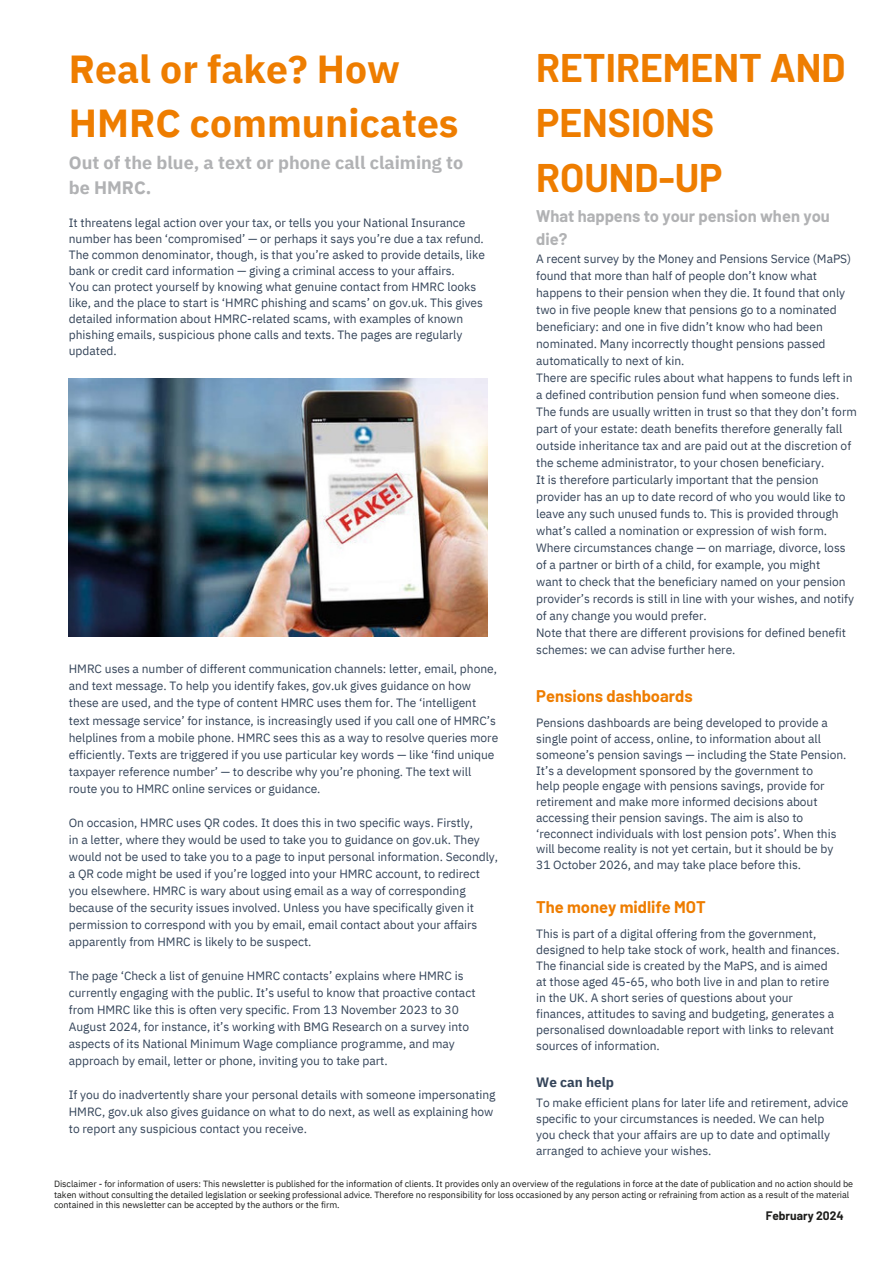
<style>
.page{position:relative;width:894px;height:1264px;background:#fff}
.page>*{position:absolute;margin:0;border:0;box-sizing:border-box;transform-origin:0 0}
.t1{font:700 39px/54px "IBM Plex Sans";color:#ee7d00}
.t2{font:700 39px/55.1px "Barlow";color:#ee7d00}
.t3{font:700 18px/25px "IBM Plex Sans";color:#b1b2b4}
.t4{font:700 16.5px "Barlow";color:#ee7d00}
.t5{font:700 16.5px/23px "Barlow";color:#b1b2b4}
.t6{font:700 13.5px "IBM Plex Sans";color:#344459}
.t7{font:12px/17px "IBM Plex Sans";letter-spacing:-.005em;color:#344459}
.t8{font:700 12px "Barlow";color:#1d1d1b}
.t9{font:9px/10.2px "IBM Plex Sans";letter-spacing:-.005em;color:#1d1d1b}
</style>
<div class="page">
<img style="left:69px;top:378px;width:418px;height:258px">
<h4 class="t1" style="left:69px;top:42px;width:391px">Real or fake? How<br>HMRC communicates</h4>
<h4 class="t3" style="left:69px;top:150px;width:396px">Out of the blue, a text or phone call claiming to be HMRC.</h4>
<h4 class="t7" style="left:69px;top:215px;width:417px;line-height:16px">It threatens legal action over your tax, or tells you your National Insurance number has been ‘compromised’ — or perhaps it says you’re due a tax refund.<br>The common denominator, though, is that you’re asked to provide details, like bank or credit card information — giving a criminal access to your affairs.<br>You can protect yourself by knowing what genuine contact from HMRC looks like, and the place to start is ‘HMRC phishing and scams’ on gov.uk. This gives detailed information about HMRC-related scams, with examples of known phishing emails, suspicious phone calls and texts. The pages are regularly updated.</h4>
<h4 class="t7" style="left:69px;top:660px;width:431px">HMRC uses a number of different communication channels: letter, email, phone, and text message. To help you identify fakes, gov.uk gives guidance on how these are used, and the type of content HMRC uses them for. The ‘intelligent text message service’ for instance, is increasingly used if you call one of HMRC’s helplines from a mobile phone. HMRC sees this as a way to resolve queries more efficiently. Texts are triggered if you use particular key words — like ‘find unique taxpayer reference number’ — to describe why you’re phoning. The text will route you to HMRC online services or guidance.</h4>
<h1 class="t7" style="left:69px;top:813px;width:430px">On occasion, HMRC uses QR codes. It does this in two specific ways. Firstly,<br>in a letter, where they would be used to take you to guidance on gov.uk. They would not be used to take you to a page to input personal information. Secondly, a QR code might be used if you’re logged into your HMRC account, to redirect you elsewhere. HMRC is wary about using email as a way of corresponding because of the security issues involved. Unless you have specifically given it permission to correspond with you by email, email contact about your affairs</h1>
<h4 class="t7" style="left:69px;top:932px;width:244px">apparently from HMRC is likely to be suspect.</h4>
<h4 class="t7" style="left:69px;top:966px;width:408px">The page ‘Check a list of genuine HMRC contacts’ explains where HMRC is currently engaging with the public. It’s useful to know that proactive contact from HMRC like this is often very specific. From 13 November 2023 to 30<br>August 2024, for instance, it’s working with BMG Research on a survey into aspects of its National Minimum Wage compliance programme, and may approach by email, letter or phone, inviting you to take part.</h4>
<h4 class="t7" style="left:69px;top:1085px;width:428px">If you do inadvertently share your personal details with someone impersonating</h4>
<h1 class="t7" style="left:69px;top:1102px;width:426px">HMRC, gov.uk also gives guidance on what to do next, as well as explaining how to report any suspicious contact you receive.</h1>
<h4 class="t2" style="left:536px;top:39px;width:311px">RETIREMENT AND<br>PENSIONS<br>ROUND-UP</h4>
<h4 class="t5" style="left:536px;top:203px;width:295px">What happens to your pension when you die?</h4>
<h4 class="t7" style="left:536px;top:249px;width:322px">A recent survey by the Money and Pensions Service (MaPS) found that more than half of people don’t know what happens to their pension when they die. It found that only two in five people knew that pensions go to a nominated beneficiary: and one in five didn’t know who had been nominated. Many incorrectly thought pensions passed automatically to next of kin.<br>There are specific rules about what happens to funds left in a defined contribution pension fund when someone dies.<br>The funds are usually written in trust so that they don’t form part of your estate: death benefits therefore generally fall outside inheritance tax and are paid out at the discretion of the scheme administrator, to your chosen beneficiary.<br>It is therefore particularly important that the pension provider has an up to date record of who you would like to leave any such unused funds to. This is provided through what’s called a nomination or expression of wish form.<br>Where circumstances change — on marriage, divorce, loss of a partner or birth of a child, for example, you might</h4>
<h4 class="t7" style="left:536px;top:572px;width:319px">want to check that the beneficiary named on your pension provider’s records is still in line with your wishes, and notify of any change you would prefer.<br>Note that there are different provisions for defined benefit schemes: we can advise further here.</h4>
<h3 class="t4" style="left:536px;top:685px;width:158px">Pensions dashboards</h3>
<h4 class="t7" style="left:536px;top:715px;width:312px;line-height:15.8px">Pensions dashboards are being developed to provide a single point of access, online, to information about all someone’s pension savings — including the State Pension.<br>It’s a development sponsored by the government to<br>help people engage with pensions savings, provide for retirement and make more informed decisions about accessing their pension savings. The aim is also to ‘reconnect individuals with lost pension pots’. When this will become reality is not yet certain, but it should be by 31 October 2026, and may take place before this.</h4>
<h3 class="t4" style="left:536px;top:896px;width:171px">The money midlife MOT</h3>
<h4 class="t7" style="left:536px;top:925px;width:305px;line-height:16px">This is part of a digital offering from the government, designed to help take stock of work, health and finances.<br>The financial side is created by the MaPS, and is aimed at those aged 45-65, who both live in and plan to retire in the UK. A short series of questions about your finances, attitudes to saving and budgeting, generates a personalised downloadable report with links to relevant sources of information.</h4>
<p class="t6" style="left:536px;top:1072px;width:79px">We can help</p>
<h2 class="t7" style="left:536px;top:1095px;width:313px;line-height:15.8px">To make efficient plans for later life and retirement, advice specific to your circumstances is needed. We can help<br>you check that your affairs are up to date and optimally arranged to achieve your wishes.</h2>
<h4 class="t9" style="left:54px;top:1178px;width:800px">Disclaimer - for information of users: This newsletter is published for the information of clients. It provides only an overview of the regulations in force at the date of publication and no action should be taken without consulting the detailed legislation or seeking professional advice. Therefore no responsibility for loss occasioned by any person acting or refraining from action as a result of the material contained in this newsletter can be accepted by the authors or the firm.</h4>
<p class="t8" style="left:765px;top:1208px;width:79px">February 2024</p>
</div>
